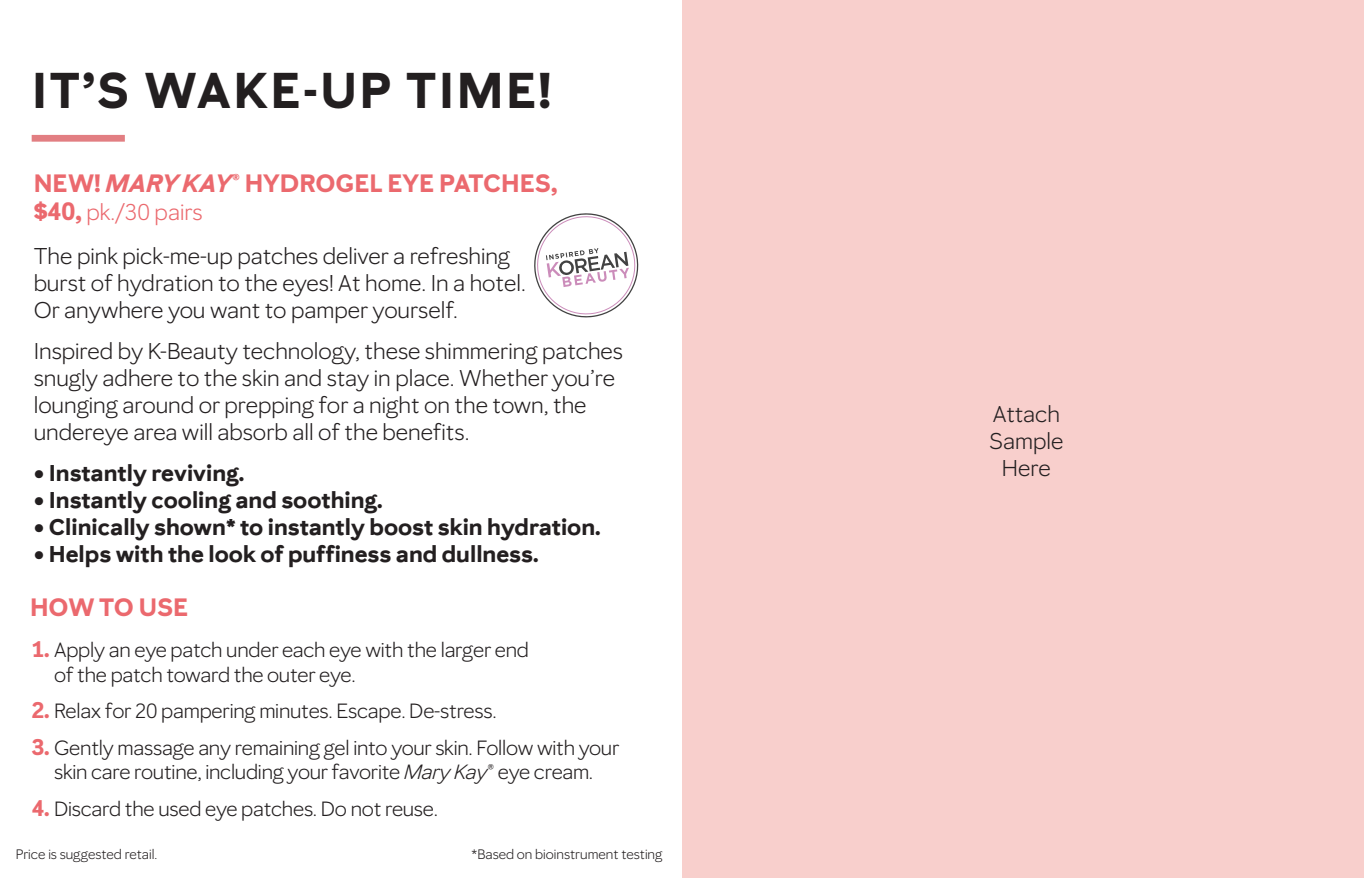
<style>
.page{position:relative;width:1364px;height:878px;background:#fff}
.page>*{position:absolute;margin:0;border:0;box-sizing:border-box;transform-origin:0 0}
.t1{font:700 49.5px "Mary Kay Sans";letter-spacing:.05em;color:#231f20}
.t2{font:700 24.75px "Mary Kay Sans";color:#eb696e}
.t3{font:22.5px/27px "Mary Kay Sans";color:#231f20}
.t4{font:700 22.5px "Mary Kay Sans";color:#231f20}
.t5{font:20.25px/24.3px "Mary Kay Sans";letter-spacing:-.01em;color:#231f20}
.t6{font:13.5px "Mary Kay Sans";color:#231f20}
.s1{font-style:italic}
.s2{font-weight:700;font-size:24.75px;color:#eb696e}
.s3{color:#eb696e}
.s4{font-weight:700;font-size:22.28px;color:#eb696e}
</style>
<div class="page">
<div style="left:682px;top:0;width:682px;height:878px;background:#f8cfcc"></div>
<div style="left:32px;top:135px;width:93px;height:7px;background:#e27e82"></div>
<svg style="left:534px;top:213px;width:104px;height:104px"></svg>
<h1 class="t1" style="left:32px;top:61px;width:521px">IT’S WAKE-UP TIME!</h1>
<p class="t2" style="left:34px;top:168px;width:525px">NEW! <span class="s1">MARY KAY®</span> HYDROGEL EYE PATCHES,</p>
<p class="t3" style="left:34px;top:190px;width:478px;line-height:44.3px"><span class="s2">$40,</span> <span class="s3">pk./30 pairs<br></span>The pink pick-me-up patches deliver a refreshing</p>
<p class="t3" style="left:34px;top:270px;width:493px">burst of hydration to the eyes! At home. In a hotel.<br>Or anywhere you want to pamper yourself.</p>
<p class="t3" style="left:34px;top:337px;width:591px">Inspired by K-Beauty technology, these shimmering patches snugly adhere to the skin and stay in place. Whether you’re lounging around or prepping for a night on the town, the undereye area will absorb all of the benefits.</p>
<p class="t4" style="left:34px;top:459px;width:212px">• Instantly reviving.</p>
<p class="t4" style="left:34px;top:486px;width:350px">• Instantly cooling and soothing.</p>
<p class="t4" style="left:34px;top:513px;width:568px">• Clinically shown* to instantly boost skin hydration.</p>
<p class="t4" style="left:34px;top:540px;width:506px">• Helps with the look of puffiness and dullness.</p>
<p class="t2" style="left:30px;top:592px;width:160px">HOW TO USE</p>
<p class="t5" style="left:54px;top:638px;width:476px;text-indent:-22px"><span class="s4">1.</span> Apply an eye patch under each eye with the larger end of the patch toward the outer eye.</p>
<p class="t5" style="left:32px;top:699px;width:466px"><span class="s4">2.</span> Relax for 20 pampering minutes. Escape. De-stress.</p>
<p class="t5" style="left:32px;top:735px;width:589px;text-align:center"><span class="s4">3.</span> Gently massage any remaining gel into your skin. Follow with your skin care routine, including your favorite <span class="s1">Mary Kay</span>® eye cream.</p>
<p class="t5" style="left:32px;top:796px;width:408px"><span class="s4">4.</span> Discard the used eye patches. Do not reuse.</p>
<p class="t6" style="left:16px;top:846px;width:143px">Price is suggested retail.</p>
<p class="t6" style="left:471px;top:846px;width:192px">*Based on bioinstrument testing</p>
<p class="t3" style="left:989px;top:400px;width:76px;text-align:center">Attach<br>Sample<br>Here</p>
</div>
